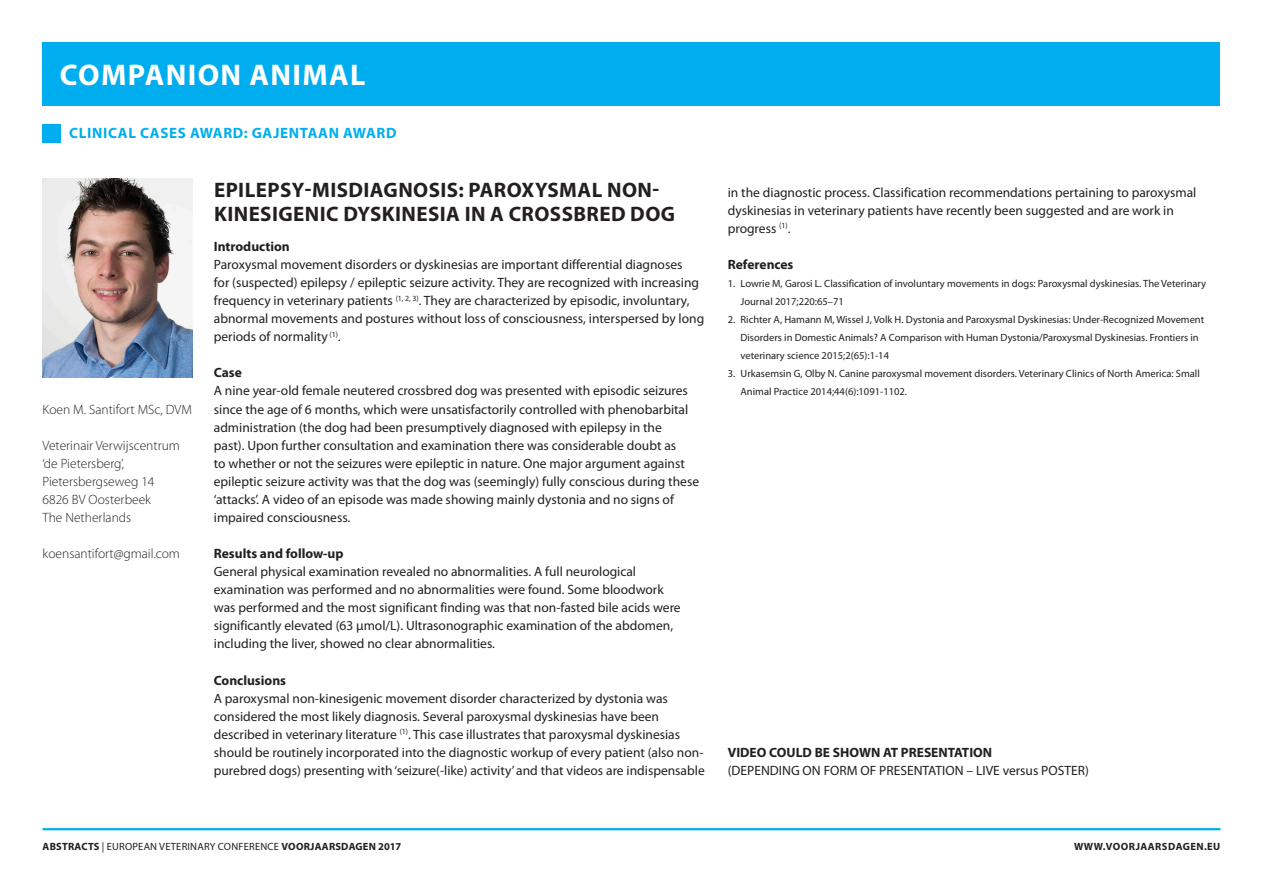
<style>
.page{position:relative;width:1263px;height:893px;background:#fff}
.page>*{position:absolute;margin:0;border:0;box-sizing:border-box;transform-origin:0 0}
.t1{font:700 30px "Myriad Pro";letter-spacing:.045em;color:#fff}
._02_Titel_Abstract{font:700 21px/24px "Myriad Pro";letter-spacing:.02em;color:#231f20}
.t2{font:700 15px "Myriad Pro";letter-spacing:.045em;color:#00aeef}
._01_Platte_tekst{font:13.5px/18px "Myriad Pro";color:#231f20}
.t3{font:300 13.5px/18px "Myriad Pro";color:#231f20}
._03_Tussenkop{font:700 13.5px "Myriad Pro";color:#231f20}
._07_Referenties{font:10.5px/18px "Myriad Pro";color:#231f20}
._07_Referenties-2{font:10.5px "Myriad Pro";letter-spacing:.02em;color:#231f20}
.t4{font:700 10.5px "Myriad Pro";letter-spacing:.045em;color:#231f20}
.s1{font-weight:700}
</style>
<div class="page">
<div style="left:43px;top:43px;width:1177px;height:63px;background:#00aeef"></div>
<hr style="left:43px;top:828px;width:1177px;height:2px;background:#00aeef">
<div style="left:43px;top:124px;width:18px;height:18px;background:#00aeef"></div>
<img style="left:43px;top:179px;width:150px;height:198px">
<hr style="left:1262px;top:43px;width:1px;height:31px;background:#ed028c">
<h1 class="t1" style="left:60px;top:58px;width:307px">COMPANION ANIMAL</h1>
<p class="t2" style="left:69px;top:125px;width:329px">CLINICAL CASES AWARD: GAJENTAAN AWARD</p>
<p class="t3" style="left:43px;top:400px;width:151px">Koen M. Santifort MSc, DVM</p>
<p class="t3" style="left:43px;top:436px;width:139px">Veterinair Verwijscentrum ‘de Pietersberg’,<br>Pietersbergseweg 14<br>6826 BV Oosterbeek<br>The Netherlands</p>
<p class="t3" style="left:43px;top:545px;width:139px">koensantifort@gmail.com</p>
<p class="_02_Titel_Abstract" style="left:214px;top:178px;width:463px">EPILEPSY-MISDIAGNOSIS: PAROXYSMAL NON-<br>KINESIGENIC DYSKINESIA IN A CROSSBRED DOG</p>
<p class="_03_Tussenkop" style="left:214px;top:239px;width:78px">Introduction</p>
<p class="_01_Platte_tekst" style="left:214px;top:256px;width:492px">Paroxysmal movement disorders or dyskinesias are important differential diagnoses<br>for (suspected) epilepsy / epileptic seizure activity. They are recognized with increasing frequency in veterinary patients <sup>(1,</sup> <sup>2,</sup> <sup>3)</sup>. They are characterized by episodic, involuntary, abnormal movements and postures without loss of consciousness, interspersed by long periods of normality <sup>(1)</sup>.</p>
<p class="_03_Tussenkop" style="left:214px;top:365px;width:30px">Case</p>
<p class="_01_Platte_tekst" style="left:214px;top:382px;width:487px">A nine year-old female neutered crossbred dog was presented with episodic seizures since the age of 6 months, which were unsatisfactorily controlled with phenobarbital administration (the dog had been presumptively diagnosed with epilepsy in the<br>past). Upon further consultation and examination there was considerable doubt as<br>to whether or not the seizures were epileptic in nature. One major argument against epileptic seizure activity was that the dog was (seemingly) fully conscious during these ‘attacks’. A video of an episode was made showing mainly dystonia and no signs of impaired consciousness.</p>
<p class="_03_Tussenkop" style="left:214px;top:546px;width:131px">Results and follow-up</p>
<p class="_01_Platte_tekst" style="left:214px;top:563px;width:468px">General physical examination revealed no abnormalities. A full neurological examination was performed and no abnormalities were found. Some bloodwork was performed and the most significant finding was that non-fasted bile acids were significantly elevated (63 µmol/L). Ultrasonographic examination of the abdomen, including the liver, showed no clear abnormalities.</p>
<p class="_03_Tussenkop" style="left:214px;top:672px;width:74px">Conclusions</p>
<p class="_01_Platte_tekst" style="left:214px;top:689px;width:492px">A paroxysmal non-kinesigenic movement disorder characterized by dystonia was considered the most likely diagnosis. Several paroxysmal dyskinesias have been described in veterinary literature <sup>(1)</sup>. This case illustrates that paroxysmal dyskinesias should be routinely incorporated into the diagnostic workup of every patient (also non&shy;purebred dogs) presenting with ‘seizure(-like) activity’ and that videos are indispensable</p>
<p class="_01_Platte_tekst" style="left:728px;top:183px;width:470px">in the diagnostic process. Classification recommendations pertaining to paroxysmal dyskinesias in veterinary patients have recently been suggested and are work in progress <sup>(1)</sup>.</p>
<p class="_03_Tussenkop" style="left:728px;top:257px;width:67px">References</p>
<p class="_07_Referenties" style="left:740px;top:275px;width:467px;text-indent:-13px">1. Lowrie M, Garosi L. Classification of involuntary movements in dogs: Paroxysmal dyskinesias. The Veterinary<br>Journal 2017;220:65–71</p>
<p class="_07_Referenties" style="left:740px;top:311px;width:465px;text-indent:-13px">2. Richter A, Hamann M, Wissel J, Volk H. Dystonia and Paroxysmal Dyskinesias: Under-Recognized Movement<br>Disorders in Domestic Animals? A Comparison with Human Dystonia/Paroxysmal Dyskinesias. Frontiers in veterinary science 2015;2(65):1-14</p>
<p class="_07_Referenties" style="left:740px;top:365px;width:461px;text-indent:-13px">3. Urkasemsin G, Olby N. Canine paroxysmal movement disorders. Veterinary Clinics of North America: Small<br>Animal Practice 2014;44(6):1091-1102.</p>
<p class="_03_Tussenkop" style="left:728px;top:745px;width:266px">VIDEO COULD BE SHOWN AT PRESENTATION</p>
<p class="_01_Platte_tekst" style="left:728px;top:762px;width:363px">(DEPENDING ON FORM OF PRESENTATION – LIVE versus POSTER)</p>
<p class="_07_Referenties-2" style="left:43px;top:841px;width:360px"><span class="s1">ABSTRACTS</span> | EUROPEAN VETERINARY CONFERENCE <span class="s1">VOORJAARSDAGEN 2017</span></p>
<p class="t4" style="left:1074px;top:841px;width:148px">WWW.VOORJAARSDAGEN.EU</p>
</div>
